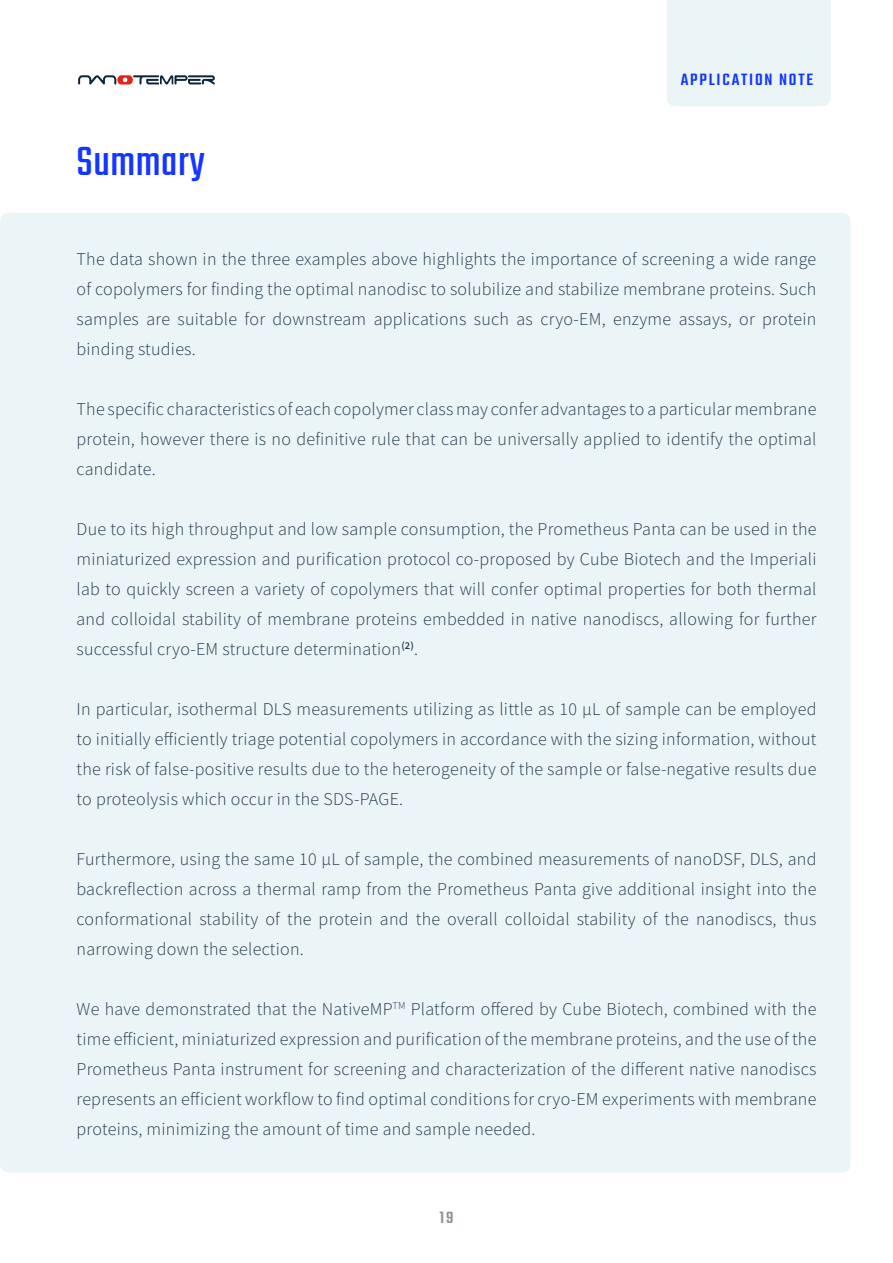
<style>
.page{position:relative;width:893px;height:1263px;background:#fff}
.page>*{position:absolute;margin:0;border:0;box-sizing:border-box;transform-origin:0 0}
.t1{font:45px "Teko";letter-spacing:.015em;color:#1436ff}
.P1{font:300 18px/30px "Source Sans Pro";letter-spacing:.015em;color:#263b4f;text-align:justify}
.t2{font:500 18px "Teko";letter-spacing:.1em;color:#1436ff}
.t3{font:500 18px "Teko";color:#8b9494}
</style>
<div class="page">
<div style="left:667px;top:0;width:164px;height:106px;background:#ebf5f7"></div>
<div style="left:0;top:213px;width:850px;height:960px;background:#ebf5f7;border-radius:9px"></div>
<svg style="left:78px;top:75px;width:137px;height:10px"></svg>
<h2 class="t1" style="left:77px;top:136px;width:130px">Summary</h2>
<p class="t2" style="left:681px;top:69px;width:134px">APPLICATION NOTE</p>
<p class="P1" style="left:77px;top:244px;width:741px">The data shown in the three examples above highlights the importance of screening a wide range of copolymers for finding the optimal nanodisc to solubilize and stabilize membrane proteins. Such samples are suitable for downstream applications such as cryo-EM, enzyme assays, or protein binding studies.</p>
<p class="P1" style="left:77px;top:394px;width:741px">The specific characteristics of each copolymer class may confer advantages to a particular membrane protein, however there is no definitive rule that can be universally applied to identify the optimal candidate.</p>
<p class="P1" style="left:77px;top:514px;width:741px">Due to its high throughput and low sample consumption, the Prometheus Panta can be used in the miniaturized expression and purification protocol co-proposed by Cube Biotech and the Imperiali lab to quickly screen a variety of copolymers that will confer optimal properties for both thermal and colloidal stability of membrane proteins embedded in native nanodiscs, allowing for further successful cryo-EM structure determination<sup>(2)</sup>.</p>
<p class="P1" style="left:77px;top:694px;width:741px">In particular, isothermal DLS measurements utilizing as little as 10 µL of sample can be employed to initially efficiently triage potential copolymers in accordance with the sizing information, without the risk of false-positive results due to the heterogeneity of the sample or false-negative results due to proteolysis which occur in the SDS-PAGE.</p>
<p class="P1" style="left:77px;top:844px;width:741px">Furthermore, using the same 10 µL of sample, the combined measurements of nanoDSF, DLS, and backreflection across a thermal ramp from the Prometheus Panta give additional insight into the conformational stability of the protein and the overall colloidal stability of the nanodiscs, thus narrowing down the selection.</p>
<p class="P1" style="left:77px;top:994px;width:741px">We have demonstrated that the NativeMP<sup>TM</sup> Platform offered by Cube Biotech, combined with the time efficient, miniaturized expression and purification of the membrane proteins, and the use of the Prometheus Panta instrument for screening and characterization of the different native nanodiscs represents an efficient workflow to find optimal conditions for cryo-EM experiments with membrane proteins, minimizing the amount of time and sample needed.</p>
<p class="t3" style="left:440px;top:1207px;width:15px">19</p>
</div>
